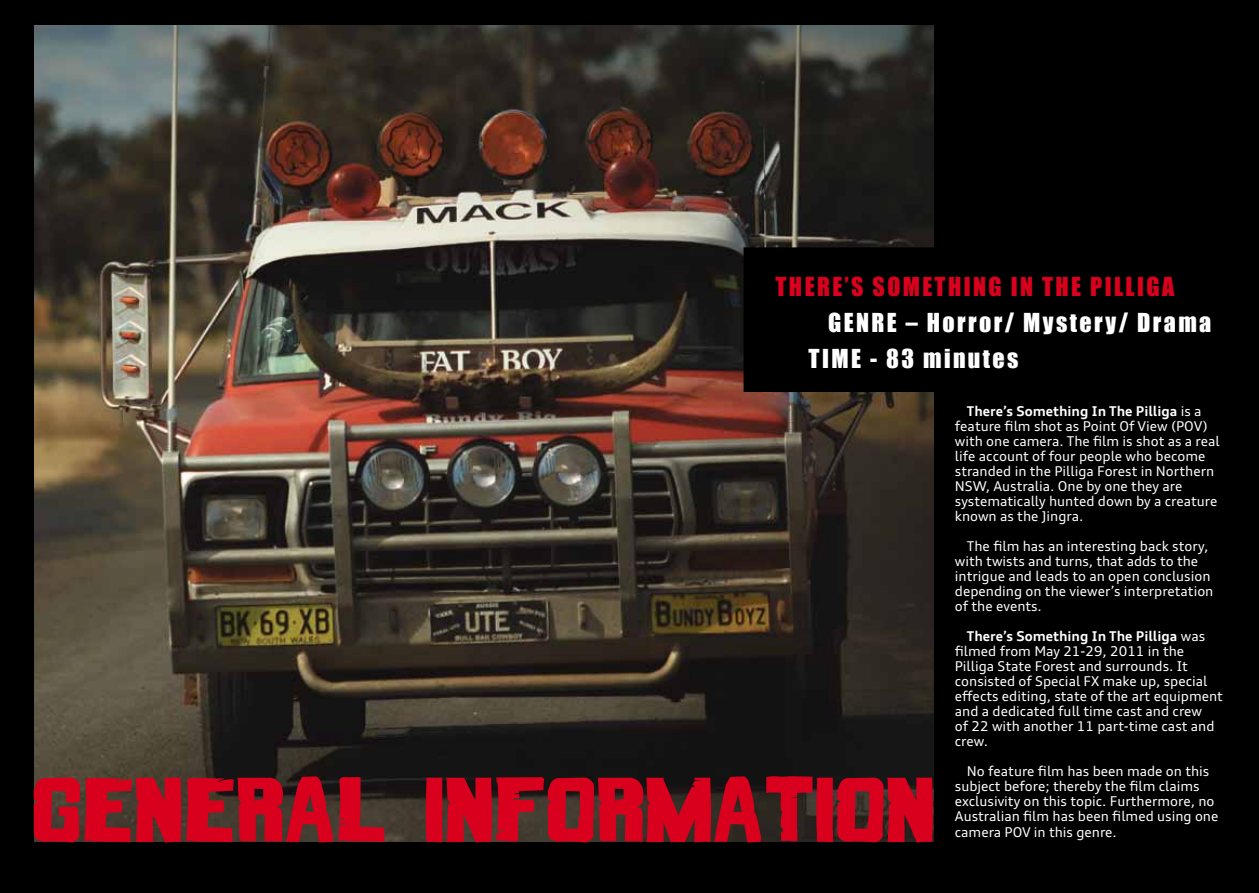
<style>
.page{position:relative;width:1259px;height:893px;background:#000}
.page>*{position:absolute;margin:0;border:0;box-sizing:border-box;transform-origin:0 0}
.t1{font:92.25px "Strade di Fuoco";letter-spacing:.04em;color:#d9001d}
.t2{font:24px/36px "Impact";letter-spacing:.1em;color:#fff}
.t3{font:24px "Impact";letter-spacing:.1em;color:#d9001d}
.t4{font:13.5px/15px "Audi Type";color:#fff}
.s1{font-weight:700}
</style>
<div class="page">
<img style="left:34px;top:26px;width:899px;height:816px">
<div style="left:743px;top:247px;width:501px;height:145px;background:#000"></div>
<h2 class="t3" style="left:775px;top:268px;width:400px">THERE’S SOMETHING IN THE PILLIGA</h2>
<h2 class="t2" style="left:808px;top:304px;width:404px;text-indent:19px">GENRE – Horror/ Mystery/ Drama<br>TIME - 83 minutes</h2>
<h1 class="t1" style="left:34px;top:747px;width:901px">GENERAL INFORMATION</h1>
<p class="t4" style="left:955px;top:404px;width:266px;text-indent:12px"><span class="s1">There’s Something In The Pilliga</span> is a feature film shot as Point Of View (POV) with one camera. The film is shot as a real life account of four people who become stranded in the Pilliga Forest in Northern NSW, Australia. One by one they are systematically hunted down by a creature known as the Jingra.</p>
<p class="t4" style="left:955px;top:539px;width:260px;text-indent:12px">The film has an interesting back story, with twists and turns, that adds to the intrigue and leads to an open conclusion depending on the viewer’s interpretation of the events.</p>
<p class="t4" style="left:955px;top:629px;width:270px;text-indent:12px"><span class="s1">There’s Something In The Pilliga</span> was filmed from May 21-29, 2011 in the Pilliga State Forest and surrounds. It consisted of Special FX make up, special effects editing, state of the art equipment and a dedicated full time cast and crew<br>of 22 with another 11 part-time cast and crew.</p>
<p class="t4" style="left:955px;top:764px;width:265px;text-indent:12px">No feature film has been made on this subject before; thereby the film claims exclusivity on this topic. Furthermore, no Australian film has been filmed using one camera POV in this genre.</p>
</div>
